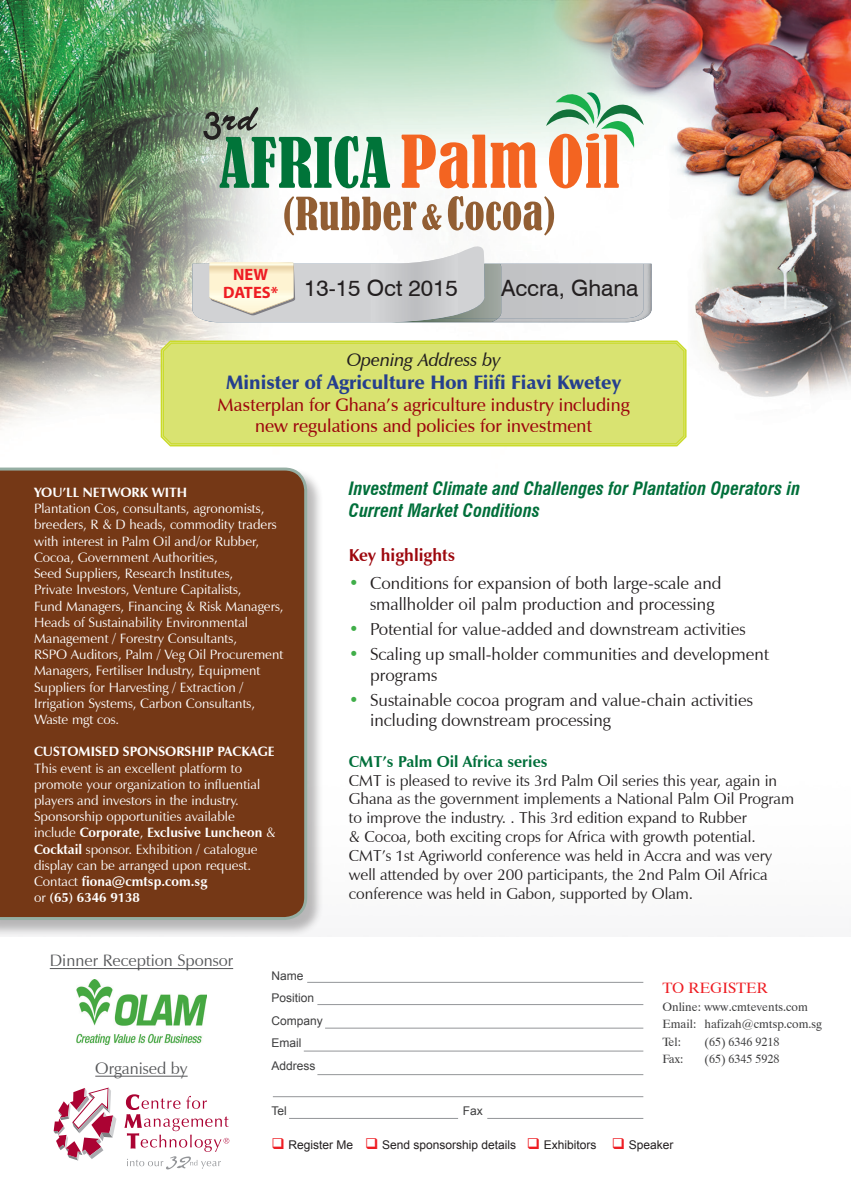
<style>
.page{position:relative;width:851px;height:1191px;background:#fff}
.page>*{position:absolute;margin:0;border:0;box-sizing:border-box;transform-origin:0 0}
.t1{font:22.5px "Swiss 721 BT";color:#231f20}
.t2{font:900 19.5px "Zapf Humanist 601 BT";color:#253f8e}
.t3{font:600 18px/21.6px "Zapf Humanist 601 BT";color:#9d070d;text-align:center}
.t4{font:italic 700 condensed 18px/21.6px "Swiss 721 BT";color:#006f3a}
.t5{font:italic 600 18px "Zapf Humanist 601 BT";color:#231f20}
.t6{font:17.25px/20.7px "Zapf Humanist 601 BT";color:#231f20}
.t7{font:700 17.25px "Zapf Humanist 601 BT";color:#9d070d}
.t8{font:16.5px "Zapf Humanist 601 BT";color:#57585a}
.t9{font:700 16.5px "Myriad Pro";color:#ee1d23}
.t10{font:15.75px/18.9px "Zapf Humanist 601 BT";color:#231f20}
.t11{font:700 15.75px "Zapf Humanist 601 BT";color:#006f3a}
.t12{font:15px "Dutch 801 BT";color:#ee1d23}
.t13{font:13.5px/16.2px "Zapf Humanist 601 BT";color:#fff}
.t14{font:700 13.5px "Zapf Humanist 601 BT";color:#fff}
.t15{font:12px "Dutch 801 BT";color:#3e3e3f}
.t16{font:12px "Arial";color:#231f20}
.t17{font:12px "Arial";color:#3e3e3f}
.s1{font-weight:700}
.s2{font-weight:400}
.s3{color:#40ae49}
.s4{color:#ee1d23}
</style>
<div class="page">
<img style="left:0;top:0;width:850px;height:430px">
<hr style="left:307px;top:982px;width:336px;height:1px;background:#939598">
<hr style="left:317px;top:1004px;width:326px;height:1px;background:#939598">
<hr style="left:325px;top:1028px;width:318px;height:1px;background:#939598">
<hr style="left:304px;top:1050px;width:339px;height:1px;background:#939598">
<hr style="left:317px;top:1074px;width:326px;height:1px;background:#939598">
<hr style="left:273px;top:1096px;width:370px;height:1px;background:#939598">
<hr style="left:487px;top:1118px;width:156px;height:1px;background:#939598">
<hr style="left:289px;top:1118px;width:169px;height:1px;background:#939598">
<div style="left:0;top:468px;width:324px;height:469px;background:#231f20;opacity:.3"></div>
<div style="left:0;top:467px;width:307px;height:453px;background:#753816"></div>
<hr style="left:95px;top:1075px;width:93px;height:1px;background:#57585a">
<svg style="left:54px;top:1087px;width:62px;height:73px"></svg>
<svg style="left:124px;top:1094px;width:105px;height:75px"></svg>
<svg style="left:192px;top:245px;width:459px;height:78px"></svg>
<hr style="left:50px;top:968px;width:183px;height:1px;background:#57585a">
<img style="left:76px;top:979px;width:131px;height:65px">
<svg style="left:401px;top:135px;width:135px;height:53px"></svg>
<svg style="left:203px;top:107px;width:187px;height:81px;background:#8ab89d"></svg>
<svg style="left:546px;top:88px;width:97px;height:100px"></svg>
<svg style="left:284px;top:196px;width:132px;height:40px"></svg>
<svg style="left:422px;top:204px;width:19px;height:26px"></svg>
<svg style="left:448px;top:196px;width:106px;height:40px"></svg>
<svg style="left:159px;top:339px;width:528px;height:108px"></svg>
<div style="left:163px;top:342px;width:521px;height:102px;background:#d9e371"></div>
<p class="t9" style="left:233px;top:263px;width:36px">NEW</p>
<p class="t9" style="left:223px;top:281px;width:56px">DATES*</p>
<p class="t1" style="left:304px;top:275px;width:155px">13-15 Oct 2015</p>
<p class="t1" style="left:501px;top:275px;width:139px">Accra, Ghana</p>
<p class="t5" style="left:346px;top:348px;width:155px">Opening Address by</p>
<p class="t2" style="left:226px;top:370px;width:396px">Minister of Agriculture Hon Fiifi Fiavi Kwetey</p>
<p class="t3" style="left:217px;top:394px;width:413px">Masterplan for Ghana’s agriculture industry including new regulations and policies for investment</p>
<p class="t14" style="left:34px;top:484px;width:155px">YOU’LL NETWORK WITH</p>
<p class="t13" style="left:34px;top:500px;width:251px">Plantation Cos, consultants, agronomists, breeders, R &amp; D heads, commodity traders with interest in Palm Oil and/or Rubber, Cocoa, Government Authorities,<br>Seed Suppliers, Research Institutes,<br>Private Investors, Venture Capitalists,<br>Fund Managers, Financing &amp; Risk Managers, Heads of Sustainability Environmental Management / Forestry Consultants,<br>RSPO Auditors, Palm / Veg Oil Procurement Managers, Fertiliser Industry, Equipment Suppliers for Harvesting / Extraction / Irrigation Systems, Carbon Consultants, Waste mgt cos.</p>
<p class="t14" style="left:34px;top:743px;width:242px">CUSTOMISED SPONSORSHIP PACKAGE</p>
<p class="t13" style="left:34px;top:760px;width:243px">This event is an excellent platform to promote your organization to influential players and investors in the industry.<br>Sponsorship opportunities available include <span class="s1">Corporate</span>, <span class="s1">Exclusive Luncheon</span> &amp; <span class="s1">Cocktail</span> sponsor. Exhibition / catalogue display can be arranged upon request.</p>
<p class="t14" style="left:34px;top:873px;width:175px"><span class="s2">Contact</span> fiona@cmtsp.com.sg</p>
<p class="t14" style="left:34px;top:889px;width:107px"><span class="s2">or</span> (65) 6346 9138</p>
<p class="t4" style="left:349px;top:478px;width:453px">Investment Climate and Challenges for Plantation Operators in<br>Current Market Conditions</p>
<p class="t7" style="left:349px;top:544px;width:108px">Key highlights</p>
<p class="t6" style="left:370px;top:573px;width:353px;text-indent:-21px"><span class="s3">•</span> Conditions for expansion of both large-scale and smallholder oil palm production and processing</p>
<p class="t6" style="left:349px;top:618px;width:398px"><span class="s3">•</span> Potential for value-added and downstream activities</p>
<p class="t6" style="left:370px;top:643px;width:400px;text-indent:-21px"><span class="s3">•</span> Scaling up small-holder communities and development programs</p>
<p class="t6" style="left:370px;top:689px;width:384px;text-indent:-21px"><span class="s3">•</span> Sustainable cocoa program and value-chain activities including downstream processing</p>
<p class="t11" style="left:349px;top:751px;width:200px">CMT’s Palm Oil Africa series</p>
<p class="t10" style="left:349px;top:770px;width:446px">CMT is pleased to revive its 3rd Palm Oil series this year, again in Ghana as the government implements a National Palm Oil Program to improve the industry. . This 3rd edition expand to Rubber<br>&amp; Cocoa, both exciting crops for Africa with growth potential.<br>CMT’s 1st Agriworld conference was held in Accra and was very well attended by over 200 participants, the 2nd Palm Oil Africa conference was held in Gabon, supported by Olam.</p>
<p class="t8" style="left:50px;top:950px;width:185px">Dinner Reception Sponsor</p>
<p class="t8" style="left:95px;top:1058px;width:94px">Organised by</p>
<p class="t17" style="left:271px;top:967px;width:34px">Name</p>
<p class="t17" style="left:271px;top:990px;width:44px">Position</p>
<p class="t17" style="left:271px;top:1012px;width:53px">Company</p>
<p class="t17" style="left:271px;top:1035px;width:31px">Email</p>
<p class="t17" style="left:271px;top:1057px;width:46px">Address</p>
<p class="t17" style="left:271px;top:1102px;width:17px">Tel</p>
<p class="t17" style="left:463px;top:1102px;width:22px">Fax</p>
<p class="t16" style="left:271px;top:1136px;width:403px"><span class="s4">❑</span> Register Me <span class="s4">❑</span> Send sponsorship details <span class="s4">❑</span> Exhibitors <span class="s4">❑</span> Speaker</p>
<p class="t12" style="left:662px;top:979px;width:107px">TO REGISTER</p>
<p class="t15" style="left:662px;top:999px;width:147px">Online: www.cmtevents.com</p>
<p class="t15" style="left:662px;top:1016px;width:161px">Email: hafizah@cmtsp.com.sg</p>
<p class="t15" style="left:662px;top:1034px;width:20px">Tel:</p>
<p class="t15" style="left:704px;top:1034px;width:77px">(65) 6346 9218</p>
<p class="t15" style="left:662px;top:1051px;width:23px">Fax:</p>
<p class="t15" style="left:704px;top:1051px;width:77px">(65) 6345 5928</p>
</div>
